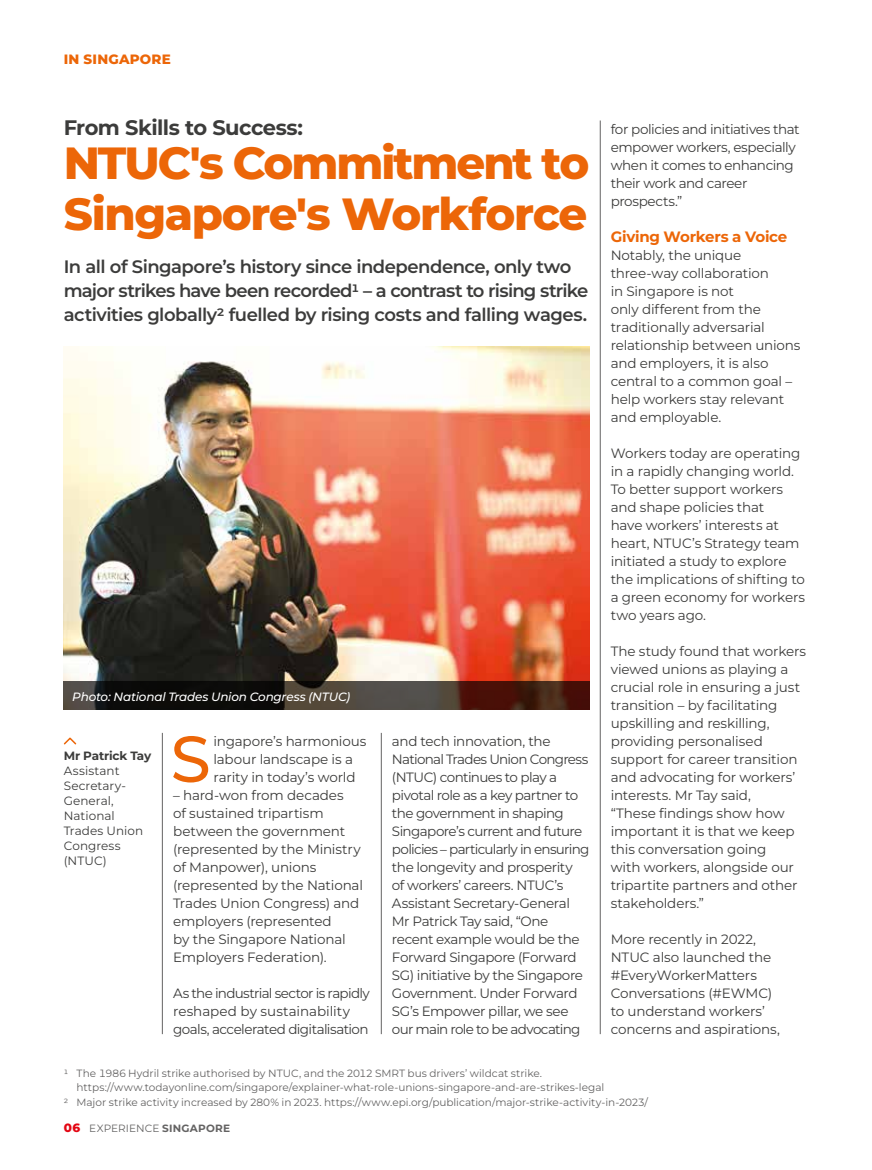
<style>
.page{position:relative;width:872px;height:1170px;background:#fff}
.page>*{position:absolute;margin:0;border:0;box-sizing:border-box;transform-origin:0 0}
.t1{font:500 64.95px "Montserrat";color:#ec6608}
.t2{font:800 45px/51px "Montserrat";letter-spacing:-.04em;color:#ec6608}
.t3{font:700 21px "Montserrat";letter-spacing:-.025em;color:#3c3c3b}
.t4{font:600 18px/24px "Montserrat";letter-spacing:-.03em;color:#3c3c3b}
.t5{font:700 15px "Montserrat";letter-spacing:-.02em;color:#ec6608}
.t6{font:13.5px/18px "Montserrat";letter-spacing:-.015em;color:#3c3c3b}
.t7{font:13.5px/18px "Montserrat";letter-spacing:-.04em;color:#3c3c3b}
.t8{font:800 13.5px "Montserrat";letter-spacing:.02em;color:#ec6608}
.t9{font:12px/15px "Montserrat";letter-spacing:.005em;color:#3c3c3b}
.t10{font:italic 500 12px "Montserrat";letter-spacing:-.02em;color:#fff}
.t11{font:700 12px "Montserrat";letter-spacing:-.015em;color:#3c3c3b}
.t12{font:800 12px "Montserrat";color:#e30613}
.t13{font:10.5px/13.5px "Montserrat";color:#646363}
.s1{font-weight:700}
</style>
<div class="page">
<hr style="left:162px;top:732px;width:1px;height:302px;background:#646363">
<hr style="left:381px;top:732px;width:1px;height:302px;background:#646363">
<hr style="left:600px;top:120px;width:1px;height:914px;background:#646363">
<svg style="left:63px;top:737px;width:14px;height:8px"></svg>
<img style="left:64px;top:346px;width:525px;height:335px">
<svg style="left:64px;top:681px;width:526px;height:28px;background:#352720"></svg>
<p class="t8" style="left:64px;top:50px;width:109px">IN SINGAPORE</p>
<h3 class="t3" style="left:64px;top:114px;width:241px">From Skills to Success:</h3>
<h2 class="t2" style="left:64px;top:136px;width:527px">NTUC's Commitment to<br>Singapore's Workforce</h2>
<h3 class="t4" style="left:64px;top:254px;width:526px">In all of Singapore’s history since independence, only two major strikes have been recorded1 – a contrast to rising strike activities globally2 fuelled by rising costs and falling wages.</h3>
<p class="t10" style="left:72px;top:689px;width:279px">Photo: National Trades Union Congress (NTUC)</p>
<p class="t11" style="left:64px;top:747px;width:89px">Mr Patrick Tay</p>
<p class="t9" style="left:64px;top:762px;width:81px">Assistant<br>Secretary-<br>General,<br>National<br>Trades Union<br>Congress (NTUC)</p>
<h1 class="t1" style="left:170px;top:715px;width:42px">S</h1>
<p class="t6" style="left:213px;top:731px;width:154px">ingapore’s harmonious labour landscape is a rarity in today’s world</p>
<p class="t6" style="left:173px;top:785px;width:191px">– hard-won from decades<br>of sustained tripartism between the government (represented by the Ministry of Manpower), unions (represented by the National<br>Trades Union Congress) and employers (represented<br>by the Singapore National<br>Employers Federation).</p>
<p class="t7" style="left:173px;top:983px;width:198px">As the industrial sector is rapidly reshaped by sustainability goals, accelerated digitalisation</p>
<p class="t7" style="left:392px;top:731px;width:199px">and tech innovation, the<br>National Trades Union Congress (NTUC) continues to play a pivotal role as a key partner to the government in shaping<br>Singapore’s current and future policies – particularly in ensuring the longevity and prosperity<br>of workers’ careers. NTUC’s<br>Assistant Secretary-General<br>Mr Patrick Tay said, “One recent example would be the<br>Forward Singapore (Forward<br>SG) initiative by the Singapore<br>Government. Under Forward<br>SG’s Empower pillar, we see our main role to be advocating</p>
<p class="t6" style="left:610px;top:119px;width:190px">for policies and initiatives that empower workers, especially when it comes to enhancing their work and career prospects.”</p>
<p class="t5" style="left:610px;top:226px;width:178px">Giving Workers a Voice</p>
<p class="t6" style="left:610px;top:245px;width:191px">Notably, the unique three-way collaboration<br>in Singapore is not<br>only different from the traditionally adversarial relationship between unions and employers, it is also central to a common goal – help workers stay relevant and employable.</p>
<p class="t6" style="left:610px;top:443px;width:196px">Workers today are operating in a rapidly changing world.<br>To better support workers and shape policies that<br>have workers’ interests at heart, NTUC’s Strategy team initiated a study to explore the implications of shifting to a green economy for workers two years ago.</p>
<p class="t6" style="left:610px;top:641px;width:197px">The study found that workers viewed unions as playing a crucial role in ensuring a just transition – by facilitating upskilling and reskilling, providing personalised support for career transition and advocating for workers’ interests. Mr Tay said,<br>“These findings show how important it is that we keep this conversation going<br>with workers, alongside our tripartite partners and other stakeholders.”</p>
<p class="t6" style="left:610px;top:929px;width:171px">More recently in 2022,<br>NTUC also launched the #EveryWorkerMatters<br>Conversations (#EWMC) to understand workers’ concerns and aspirations,</p>
<p class="t13" style="left:77px;top:1066px;width:529px;text-indent:-13px">1 The 1986 Hydril strike authorised by NTUC, and the 2012 SMRT bus drivers’ wildcat strike. https://www.todayonline.com/singapore/explainer-what-role-unions-singapore-and-are-strikes-legal</p>
<p class="t13" style="left:64px;top:1095px;width:585px">2 Major strike activity increased by 280% in 2023. https://www.epi.org/publication/major-strike-activity-in-2023/</p>
<p class="t12" style="left:64px;top:1119px;width:18px">06</p>
<p class="t13" style="left:89px;top:1120px;width:142px">EXPERIENCE <span class="s1">SINGAPORE</span></p>
</div>
